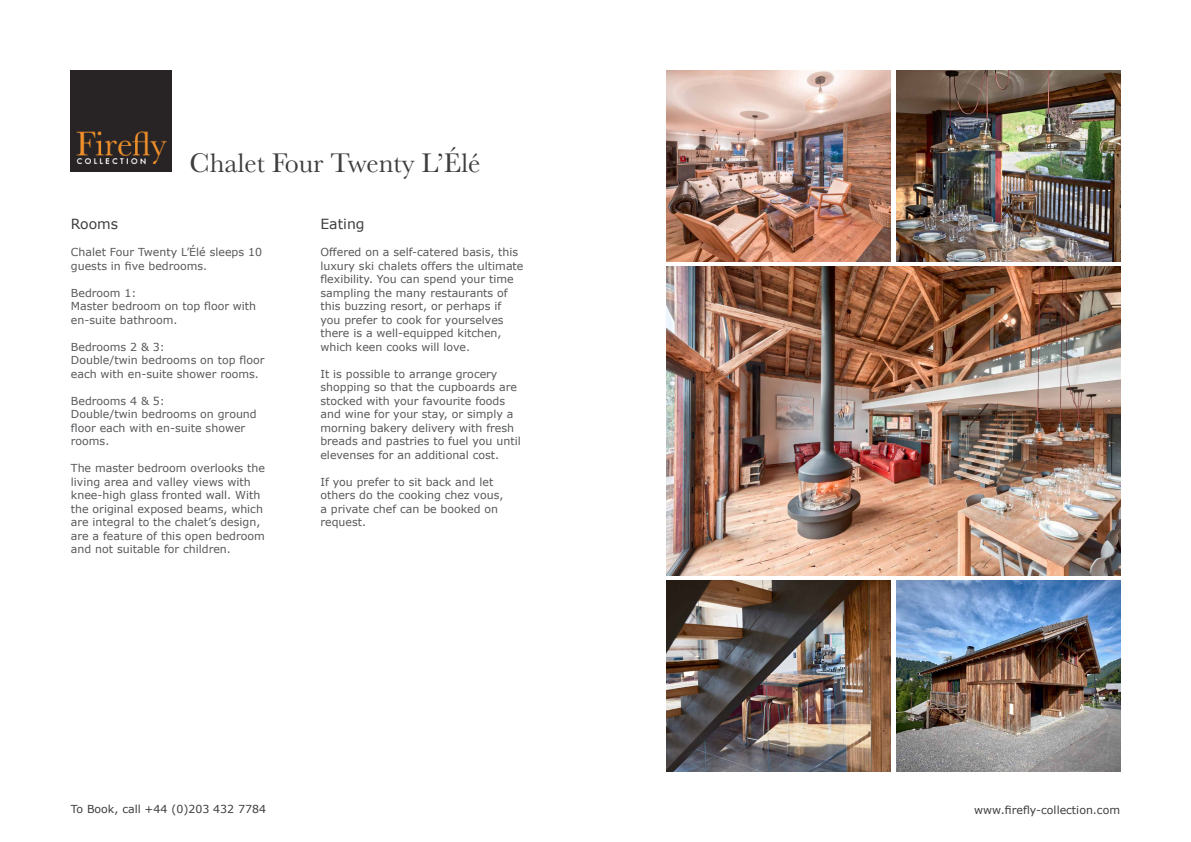
<style>
.page{position:relative;width:1191px;height:842px;background:#fff}
.page>*{position:absolute;margin:0;border:0;box-sizing:border-box;transform-origin:0 0}
.t1{font:28px "Baskerville";color:#3e3e3f}
.t2{font:14px "Verdana";color:#3e3e3f}
.t3{font:11px/13.5px "Verdana";color:#57585a}
.t4{font:11px "Verdana";color:#3e3e3f}
</style>
<div class="page">
<img style="left:71px;top:71px;width:101px;height:101px">
<img style="left:666px;top:71px;width:224px;height:190px">
<img style="left:896px;top:71px;width:224px;height:190px">
<img style="left:666px;top:267px;width:454px;height:308px">
<img style="left:896px;top:581px;width:224px;height:190px">
<img style="left:666px;top:581px;width:224px;height:190px">
<p class="t1" style="left:190px;top:145px;width:292px">Chalet Four Twenty L’Élé</p>
<p class="t2" style="left:71px;top:215px;width:49px">Rooms</p>
<p class="t3" style="left:71px;top:245px;width:193px">Chalet Four Twenty L’Élé sleeps 10 guests in five bedrooms.</p>
<p class="t3" style="left:71px;top:286px;width:67px">Bedroom 1:</p>
<p class="t3" style="left:71px;top:299px;width:187px">Master bedroom on top floor with en-suite bathroom.</p>
<p class="t3" style="left:71px;top:340px;width:96px">Bedrooms 2 &amp; 3:</p>
<p class="t3" style="left:71px;top:353px;width:195px">Double/twin bedrooms on top floor each with en-suite shower rooms.</p>
<p class="t3" style="left:71px;top:394px;width:96px">Bedrooms 4 &amp; 5:</p>
<p class="t3" style="left:71px;top:407px;width:187px">Double/twin bedrooms on ground floor each with en-suite shower rooms.</p>
<p class="t3" style="left:71px;top:461px;width:196px">The master bedroom overlooks the living area and valley views with knee-high glass fronted wall. With the original exposed beams, which are integral to the chalet’s design, are a feature of this open bedroom and not suitable for children.</p>
<p class="t2" style="left:320px;top:215px;width:46px">Eating</p>
<p class="t3" style="left:320px;top:245px;width:205px">Offered on a self-catered basis, this luxury ski chalets offers the ultimate flexibility. You can spend your time sampling the many restaurants of this buzzing resort, or perhaps if you prefer to cook for yourselves there is a well-equipped kitchen, which keen cooks will love.</p>
<p class="t3" style="left:320px;top:367px;width:202px">It is possible to arrange grocery shopping so that the cupboards are stocked with your favourite foods and wine for your stay, or simply a morning bakery delivery with fresh breads and pastries to fuel you until elevenses for an additional cost.</p>
<p class="t3" style="left:320px;top:475px;width:184px">If you prefer to sit back and let others do the cooking chez vous, a private chef can be booked on request.</p>
<p class="t4" style="left:71px;top:802px;width:197px">To Book, call +44 (0)203 432 7784</p>
<p class="t4" style="left:974px;top:803px;width:147px">www.firefly-collection.com</p>
</div>
